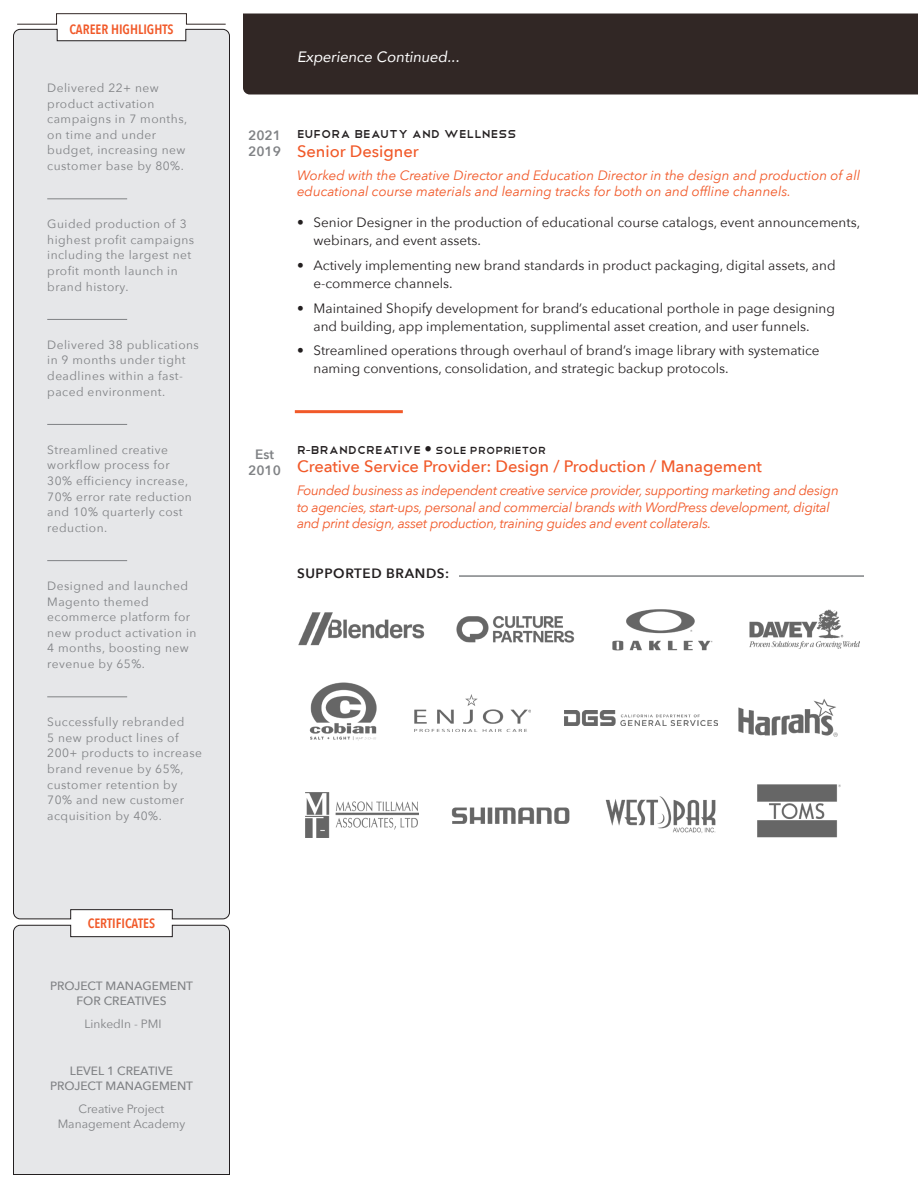
<style>
.page{position:relative;width:918px;height:1188px;background:#fff}
.page>*{position:absolute;margin:0;border:0;box-sizing:border-box;transform-origin:0 0}
.t1{font:500 16.5px "Avenir Next";color:#f15929}
.Company{font:15px "Telegrafico";color:#231f20}
.t2{font:italic 15px "Avenir";color:#fff}
.t3{font:13.5px/18px "Avenir Next";color:#231f20}
.Job_Summary{font:italic 13.5px/16.4px "Avenir Next";letter-spacing:-.025em;color:#f15929}
.Job_Summary-2{font:italic 13.5px/16.2px "Avenir Next";color:#f15929}
.t4{font:600 13.5px "Avenir Next Condensed";color:#f15929}
.Company-2{font:600 13.5px "Avenir Next";letter-spacing:.045em;color:#231f20}
.t5{font:600 13.5px "Avenir Next";color:#808285}
.Sidebar_Highlights{font:12px/15.6px "Avenir Next";letter-spacing:.04em;color:#808285}
.t6{font:500 12px/15.6px "Avenir Next";color:#808285;text-align:center}
.Sidebar_Highlights-2{font:12px/15.6px "Avenir Next";color:#808285;text-align:center}
.s1{font-family:"Avenir"}
.s2{font-family:"Avenir Next"}
.s3{font-size:13.5px}
</style>
<div class="page">
<div style="left:243px;top:14px;width:675px;height:80px;background:#312725"></div>
<img style="left:298px;top:612px;width:127px;height:34px">
<img style="left:456px;top:616px;width:119px;height:27px">
<img style="left:750px;top:609px;width:110px;height:39px">
<img style="left:738px;top:699px;width:100px;height:38px">
<img style="left:564px;top:710px;width:154px;height:16px">
<img style="left:451px;top:807px;width:119px;height:17px">
<img style="left:605px;top:796px;width:111px;height:37px">
<img style="left:414px;top:695px;width:117px;height:37px">
<img style="left:612px;top:609px;width:101px;height:42px">
<img style="left:306px;top:792px;width:113px;height:45px">
<img style="left:309px;top:682px;width:68px;height:59px">
<img style="left:757px;top:784px;width:84px;height:54px">
<hr style="left:459px;top:575px;width:405px;height:2px;background:#808285">
<hr style="left:295px;top:410px;width:108px;height:3px;background:#f15929">
<div style="left:13px;top:925px;width:217px;height:250px;background:#e6e7e9"></div>
<div style="left:13px;top:29px;width:217px;height:890px;background:#e6e7e9"></div>
<hr style="left:47px;top:199px;width:80px;height:1px;background:#808285">
<hr style="left:47px;top:319px;width:80px;height:1px;background:#808285">
<hr style="left:47px;top:424px;width:80px;height:1px;background:#808285">
<hr style="left:47px;top:560px;width:80px;height:1px;background:#808285">
<hr style="left:47px;top:697px;width:80px;height:1px;background:#808285">
<svg style="left:17px;top:13px;width:209px;height:12px"></svg>
<p class="t4" style="left:69px;top:18px;width:106px">CAREER HIGHLIGHTS</p>
<p class="Sidebar_Highlights" style="left:47px;top:79px;width:142px">Delivered 22+ new product activation campaigns in 7 months, on time and under budget, increasing new customer base by 80%.</p>
<p class="Sidebar_Highlights" style="left:47px;top:216px;width:148px">Guided production of 3 highest profit campaigns including the largest net profit month launch in brand history.</p>
<p class="Sidebar_Highlights" style="left:47px;top:336px;width:153px">Delivered 38 publications in 9 months under tight deadlines within a fast&shy;paced environment.</p>
<p class="Sidebar_Highlights" style="left:47px;top:441px;width:146px">Streamlined creative workflow process for<br>30% efficiency increase,<br>70% error rate reduction and 10% quarterly cost reduction.</p>
<p class="Sidebar_Highlights" style="left:47px;top:577px;width:151px">Designed and launched<br>Magento themed ecommerce platform for new product activation in<br>4 months, boosting new revenue by 65%.</p>
<p class="Sidebar_Highlights" style="left:47px;top:714px;width:156px">Successfully rebranded<br>5 new product lines of<br>200+ products to increase brand revenue by 65%, customer retention by<br>70% and new customer acquisition by 40%.</p>
<p class="t4" style="left:88px;top:912px;width:69px">CERTIFICATES</p>
<p class="t6" style="left:50px;top:977px;width:145px">PROJECT MANAGEMENT<br>FOR CREATIVES</p>
<p class="Sidebar_Highlights-2" style="left:84px;top:1015px;width:79px">LinkedIn - PMI</p>
<p class="t6" style="left:50px;top:1062px;width:145px">LEVEL 1 CREATIVE<br>PROJECT MANAGEMENT</p>
<p class="Sidebar_Highlights-2" style="left:58px;top:1100px;width:129px">Creative Project<br>Management Academy</p>
<p class="t2" style="left:297px;top:47px;width:164px">Experience Continued...</p>
<p class="t5" style="left:248px;top:123px;width:34px">2021</p>
<p class="t5" style="left:248px;top:140px;width:34px">2019</p>
<p class="Company" style="left:297px;top:124px;width:221px">Eufora Beauty and Wellness</p>
<p class="t1" style="left:297px;top:137px;width:123px">Senior Designer</p>
<p class="Job_Summary-2" style="left:297px;top:166px;width:565px">Worked with the Creative Director and Education Director in the design and production of all educational course materials and learning tracks for both on and offline channels.</p>
<p class="t3" style="left:314px;top:213px;width:548px;text-indent:-16px">• Senior Designer in the production of educational course catalogs, event announcements, webinars, and event assets.</p>
<p class="t3" style="left:314px;top:256px;width:524px;text-indent:-16px">• Actively implementing new brand standards in product packaging, digital assets, and e-commerce channels.</p>
<p class="t3" style="left:314px;top:298px;width:523px;text-indent:-16px">• Maintained Shopify development for brand’s educational porthole in page designing and building, app implementation, supplimental asset creation, and user funnels.</p>
<p class="t3" style="left:314px;top:341px;width:508px;text-indent:-16px">• Streamlined operations through overhaul of brand’s image library with systematice naming conventions, consolidation, and strategic backup protocols.</p>
<p class="t5" style="left:255px;top:443px;width:20px">Est</p>
<p class="t5" style="left:248px;top:459px;width:34px">2010</p>
<p class="Company" style="left:297px;top:440px;width:251px">R<span class="s1">-</span>BrandCreative <span class="s2">•</span> <span class="s3">Sole Proprietor</span></p>
<p class="t1" style="left:297px;top:453px;width:467px">Creative Service Provider: Design / Production / Management</p>
<p class="Job_Summary" style="left:297px;top:482px;width:543px">Founded business as independent creative service provider, supporting marketing and design to agencies, start-ups, personal and commercial brands with WordPress development, digital and print design, asset production, training guides and event collaterals.</p>
<p class="Company-2" style="left:297px;top:562px;width:154px">SUPPORTED BRANDS:</p>
</div>
